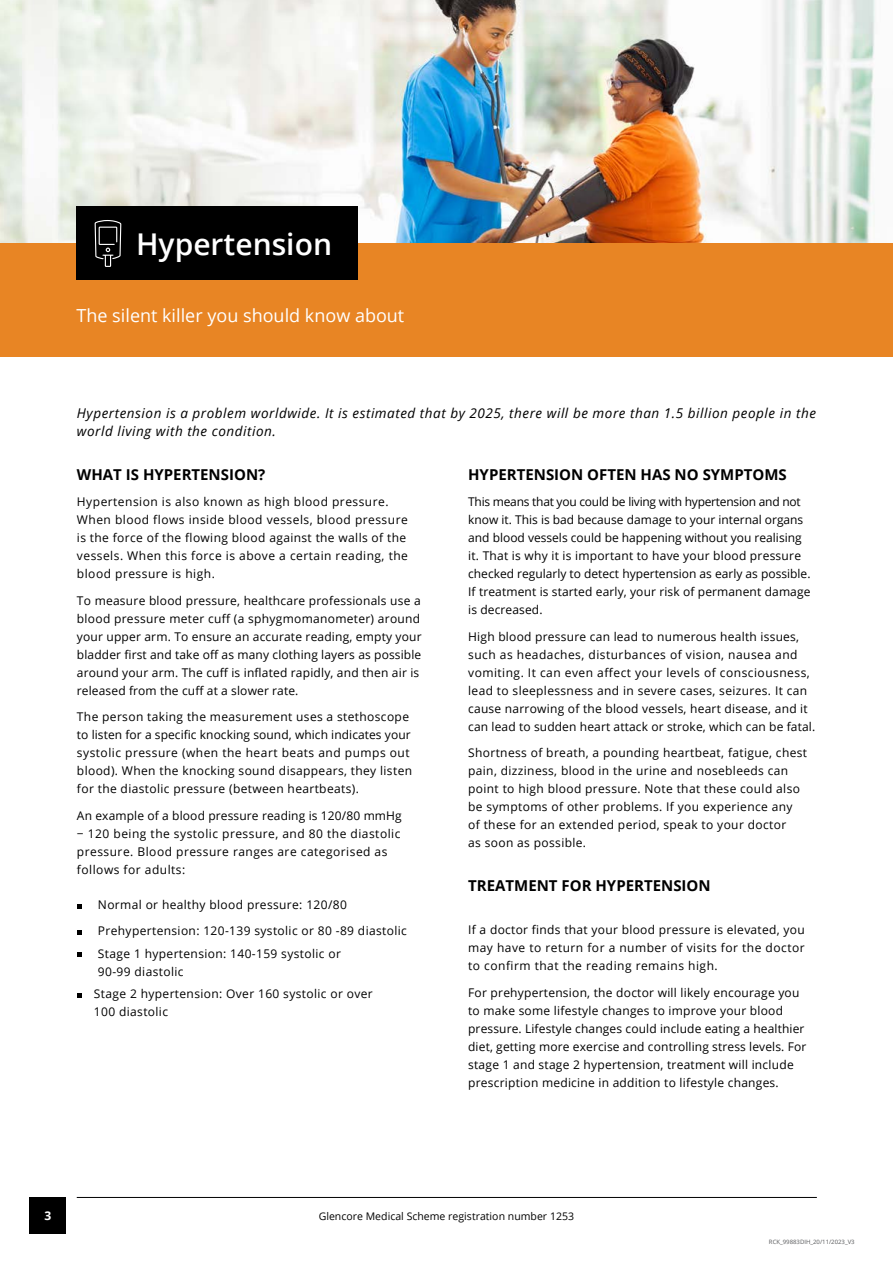
<style>
.page{position:relative;width:893px;height:1263px;background:#fff}
.page>*{position:absolute;margin:0;border:0;box-sizing:border-box;transform-origin:0 0}
.t1{font:600 30px "Open Sans";color:#fff}
.t2{font:18px "Open Sans";color:#fff}
.t3{font:700 15px "Open Sans";color:#000}
.t4{font:italic 13.5px/18px "Open Sans";letter-spacing:.04em;color:#000}
.t5{font:12px/18px "Open Sans";letter-spacing:.025em;color:#000}
.t6{font:12px/18px "Open Sans";color:#000}
.t7{font:700 12px "Open Sans";color:#fff}
.t8{font:10.5px "Open Sans";color:#000}
.t9{font:6px "Open Sans";color:#58595b}
</style>
<div class="page">
<img style="left:0;top:0;width:875px;height:243px">
<svg style="left:77px;top:904px;width:4px;height:4px"></svg>
<svg style="left:77px;top:930px;width:4px;height:4px"></svg>
<svg style="left:77px;top:952px;width:4px;height:4px"></svg>
<svg style="left:77px;top:993px;width:4px;height:4px"></svg>
<hr style="left:77px;top:1197px;width:740px;height:1px;background:#000">
<div style="left:30px;top:1197px;width:36px;height:36px;background:#000"></div>
<div style="left:0;top:243px;width:893px;height:114px;background:#e88524"></div>
<div style="left:77px;top:206px;width:281px;height:74px;background:#000"></div>
<svg style="left:94px;top:220px;width:28px;height:47px"></svg>
<h1 class="t1" style="left:136px;top:223px;width:197px">Hypertension</h1>
<h2 class="t2" style="left:77px;top:303px;width:329px">The silent killer you should know about</h2>
<p class="t4" style="left:77px;top:404px;width:741px">Hypertension is a problem worldwide. It is estimated that by 2025, there will be more than 1.5 billion people in the world living with the condition.</p>
<p class="t3" style="left:77px;top:464px;width:190px">WHAT IS HYPERTENSION?</p>
<p class="t5" style="left:77px;top:493px;width:332px">Hypertension is also known as high blood pressure.<br>When blood flows inside blood vessels, blood pressure is the force of the flowing blood against the walls of the vessels. When this force is above a certain reading, the blood pressure is high.</p>
<p class="t5" style="left:77px;top:591px;width:346px">To measure blood pressure, healthcare professionals use a blood pressure meter cuff (a sphygmomanometer) around your upper arm. To ensure an accurate reading, empty your bladder first and take off as many clothing layers as possible around your arm. The cuff is inflated rapidly, and then air is released from the cuff at a slower rate.</p>
<p class="t5" style="left:77px;top:708px;width:337px">The person taking the measurement uses a stethoscope to listen for a specific knocking sound, which indicates your systolic pressure (when the heart beats and pumps out blood). When the knocking sound disappears, they listen for the diastolic pressure (between heartbeats).</p>
<p class="t5" style="left:77px;top:806px;width:326px">An example of a blood pressure reading is 120/80 mmHg − 120 being the systolic pressure, and 80 the diastolic pressure. Blood pressure ranges are categorised as follows for adults:</p>
<p class="t5" style="left:98px;top:895px;width:250px">Normal or healthy blood pressure: 120/80</p>
<p class="t5" style="left:98px;top:920px;width:310px;line-height:22.2px">Prehypertension: 120-139 systolic or 80 -89 diastolic<br>Stage 1 hypertension: 140-159 systolic or</p>
<p class="t5" style="left:94px;top:960px;width:280px;line-height:22.2px;text-indent:4px">90-99 diastolic<br>Stage 2 hypertension: Over 160 systolic or over</p>
<p class="t5" style="left:94px;top:1002px;width:76px">100 diastolic</p>
<p class="t3" style="left:468px;top:464px;width:320px">HYPERTENSION OFTEN HAS NO SYMPTOMS</p>
<p class="t6" style="left:468px;top:493px;width:344px">This means that you could be living with hypertension and not know it. This is bad because damage to your internal organs and blood vessels could be happening without you realising it. That is why it is important to have your blood pressure checked regularly to detect hypertension as early as possible.<br>If treatment is started early, your risk of permanent damage is decreased.</p>
<p class="t5" style="left:468px;top:627px;width:349px">High blood pressure can lead to numerous health issues, such as headaches, disturbances of vision, nausea and vomiting. It can even affect your levels of consciousness, lead to sleeplessness and in severe cases, seizures. It can cause narrowing of the blood vessels, heart disease, and it can lead to sudden heart attack or stroke, which can be fatal.</p>
<p class="t5" style="left:468px;top:744px;width:340px">Shortness of breath, a pounding heartbeat, fatigue, chest pain, dizziness, blood in the urine and nosebleeds can point to high blood pressure. Note that these could also be symptoms of other problems. If you experience any<br>of these for an extended period, speak to your doctor<br>as soon as possible.</p>
<p class="t3" style="left:468px;top:875px;width:244px">TREATMENT FOR HYPERTENSION</p>
<p class="t5" style="left:468px;top:921px;width:338px;text-align:justify">If a doctor finds that your blood pressure is elevated, you may have to return for a number of visits for the doctor to confirm that the reading remains high.</p>
<p class="t5" style="left:468px;top:983px;width:340px">For prehypertension, the doctor will likely encourage you to make some lifestyle changes to improve your blood pressure. Lifestyle changes could include eating a healthier diet, getting more exercise and controlling stress levels. For stage 1 and stage 2 hypertension, treatment will include prescription medicine in addition to lifestyle changes.</p>
<p class="t7" style="left:44px;top:1207px;width:8px">3</p>
<p class="t8" style="left:319px;top:1209px;width:257px">Glencore Medical Scheme registration number 1253</p>
<p class="t9" style="left:769px;top:1238px;width:87px">RCK_99883DIH_20/11/2023_V3</p>
</div>
